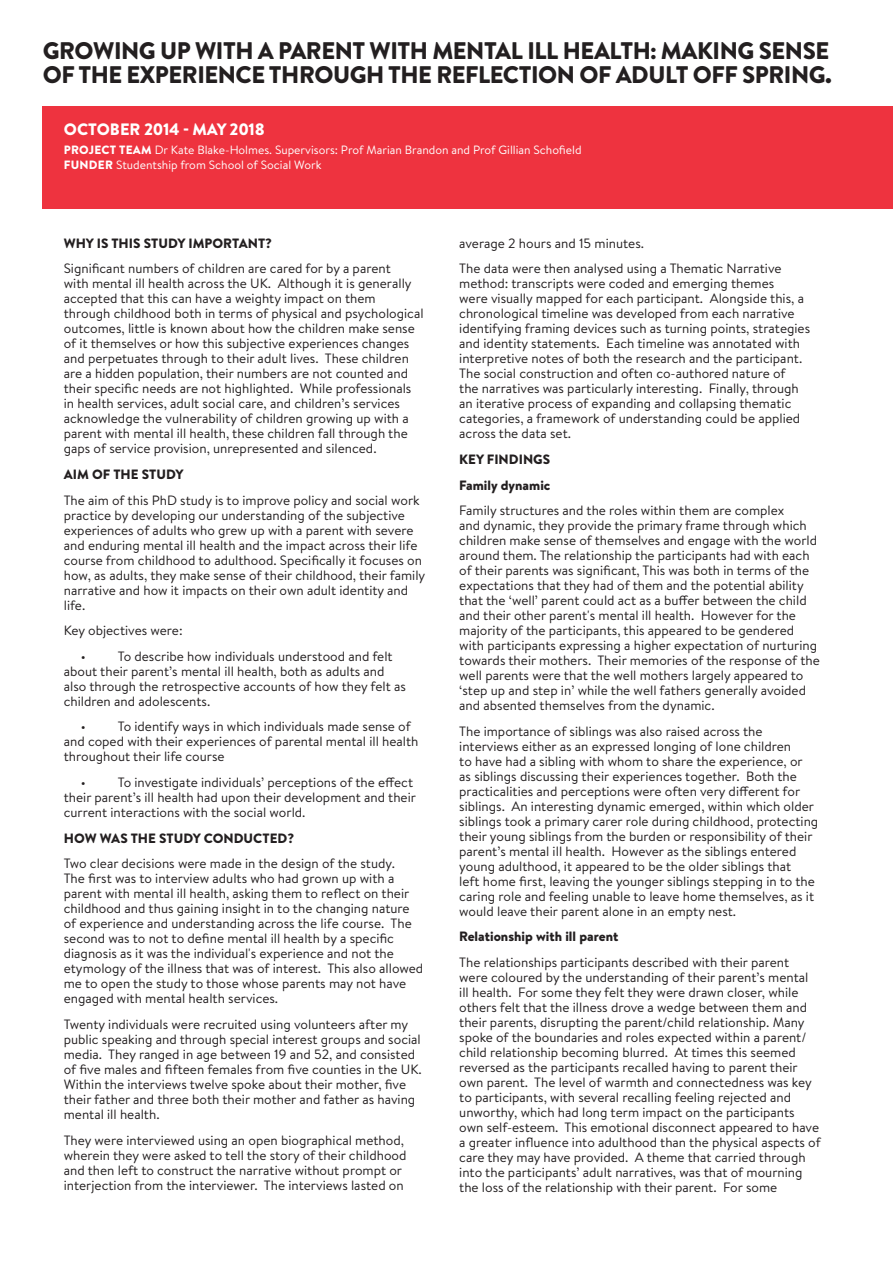
<style>
.page{position:relative;width:893px;height:1263px;background:#fff}
.page>*{position:absolute;margin:0;border:0;box-sizing:border-box;transform-origin:0 0}
.Briefing_title__text{font:900 24px/24px "Brandon Text";letter-spacing:-.02em;color:#231f20}
.Dates{font:900 16.5px "Brandon Text";letter-spacing:-.02em;color:#fff}
.main_text{font:13.5px/15px "Brandon Text";color:#231f20}
.main_text-2{font:900 13.5px "Brandon Text";color:#231f20}
.white_funding_text{font:12px "Brandon Text";color:#fff}
.s1{font-weight:900}
</style>
<div class="page">
<div style="left:43px;top:106px;width:850px;height:102px;background:#ee333f"></div>
<p class="Briefing_title__text" style="left:43px;top:39px;width:791px">GROWING UP WITH A PARENT WITH MENTAL ILL HEALTH: MAKING SENSE<br>OF THE EXPERIENCE THROUGH THE REFLECTION OF ADULT OFF SPRING.</p>
<p class="Dates" style="left:64px;top:117px;width:202px">OCTOBER 2014 - MAY 2018</p>
<p class="white_funding_text" style="left:64px;top:142px;width:519px"><span class="s1">PROJECT TEAM</span> Dr Kate Blake-Holmes. Supervisors: Prof Marian Brandon and Prof Gillian Schofield</p>
<p class="white_funding_text" style="left:64px;top:157px;width:259px"><span class="s1">FUNDER</span> Studentship from School of Social Work</p>
<p class="main_text-2" style="left:64px;top:233px;width:210px">WHY IS THIS STUDY IMPORTANT?</p>
<p class="main_text" style="left:64px;top:261px;width:361px">Significant numbers of children are cared for by a parent<br>with mental ill health across the UK. Although it is generally accepted that this can have a weighty impact on them through childhood both in terms of physical and psychological outcomes, little is known about how the children make sense of it themselves or how this subjective experiences changes and perpetuates through to their adult lives. These children are a hidden population, their numbers are not counted and their specific needs are not highlighted. While professionals in health services, adult social care, and children’s services acknowledge the vulnerability of children growing up with a parent with mental ill health, these children fall through the gaps of service provision, unrepresented and silenced.</p>
<p class="main_text-2" style="left:64px;top:465px;width:121px">AIM OF THE STUDY</p>
<p class="main_text" style="left:64px;top:492px;width:363px">The aim of this PhD study is to improve policy and social work practice by developing our understanding of the subjective experiences of adults who grew up with a parent with severe and enduring mental ill health and the impact across their life course from childhood to adulthood. Specifically it focuses on how, as adults, they make sense of their childhood, their family narrative and how it impacts on their own adult identity and life.</p>
<p class="main_text" style="left:64px;top:622px;width:120px">Key objectives were:</p>
<p class="main_text" style="left:64px;top:648px;width:344px;text-indent:17px">• To describe how individuals understood and felt about their parent’s mental ill health, both as adults and also through the retrospective accounts of how they felt as children and adolescents.</p>
<p class="main_text" style="left:64px;top:719px;width:356px;text-indent:17px">• To identify ways in which individuals made sense of and coped with their experiences of parental mental ill health throughout their life course</p>
<p class="main_text" style="left:64px;top:774px;width:354px;text-indent:17px">• To investigate individuals’ perceptions of the effect their parent’s ill health had upon their development and their current interactions with the social world.</p>
<p class="main_text-2" style="left:64px;top:828px;width:232px">HOW WAS THE STUDY CONDUCTED?</p>
<p class="main_text" style="left:64px;top:856px;width:361px">Two clear decisions were made in the design of the study.<br>The first was to interview adults who had grown up with a parent with mental ill health, asking them to reflect on their childhood and thus gaining insight in to the changing nature of experience and understanding across the life course. The second was to not to define mental ill health by a specific diagnosis as it was the individual's experience and not the etymology of the illness that was of interest. This also allowed me to open the study to those whose parents may not have engaged with mental health services.</p>
<p class="main_text" style="left:64px;top:1016px;width:360px">Twenty individuals were recruited using volunteers after my public speaking and through special interest groups and social media. They ranged in age between 19 and 52, and consisted of five males and fifteen females from five counties in the UK.<br>Within the interviews twelve spoke about their mother, five their father and three both their mother and father as having mental ill health.</p>
<p class="main_text" style="left:64px;top:1132px;width:344px">They were interviewed using an open biographical method, wherein they were asked to tell the story of their childhood and then left to construct the narrative without prompt or interjection from the interviewer. The interviews lasted on</p>
<p class="main_text" style="left:459px;top:235px;width:186px">average 2 hours and 15 minutes.</p>
<p class="main_text" style="left:459px;top:261px;width:352px">The data were then analysed using a Thematic Narrative method: transcripts were coded and emerging themes<br>were visually mapped for each participant. Alongside this, a chronological timeline was developed from each narrative identifying framing devices such as turning points, strategies and identity statements. Each timeline was annotated with interpretive notes of both the research and the participant.<br>The social construction and often co-authored nature of<br>the narratives was particularly interesting. Finally, through an iterative process of expanding and collapsing thematic categories, a framework of understanding could be applied across the data set.</p>
<p class="main_text-2" style="left:459px;top:450px;width:93px">KEY FINDINGS</p>
<p class="main_text-2" style="left:459px;top:475px;width:93px">Family dynamic</p>
<p class="main_text" style="left:459px;top:502px;width:362px">Family structures and the roles within them are complex<br>and dynamic, they provide the primary frame through which children make sense of themselves and engage with the world around them. The relationship the participants had with each of their parents was significant, This was both in terms of the expectations that they had of them and the potential ability that the ‘well’ parent could act as a buffer between the child and their other parent's mental ill health. However for the majority of the participants, this appeared to be gendered with participants expressing a higher expectation of nurturing towards their mothers. Their memories of the response of the well parents were that the well mothers largely appeared to ‘step up and step in’ while the well fathers generally avoided and absented themselves from the dynamic.</p>
<p class="main_text" style="left:459px;top:723px;width:361px">The importance of siblings was also raised across the interviews either as an expressed longing of lone children<br>to have had a sibling with whom to share the experience, or<br>as siblings discussing their experiences together. Both the practicalities and perceptions were often very different for siblings. An interesting dynamic emerged, within which older siblings took a primary carer role during childhood, protecting their young siblings from the burden or responsibility of their parent’s mental ill health. However as the siblings entered young adulthood, it appeared to be the older siblings that<br>left home first, leaving the younger siblings stepping in to the caring role and feeling unable to leave home themselves, as it would leave their parent alone in an empty nest.</p>
<p class="main_text-2" style="left:459px;top:927px;width:161px">Relationship with ill parent</p>
<p class="main_text" style="left:459px;top:954px;width:363px">The relationships participants described with their parent were coloured by the understanding of their parent’s mental ill health. For some they felt they were drawn closer, while others felt that the illness drove a wedge between them and their parents, disrupting the parent/child relationship. Many spoke of the boundaries and roles expected within a parent/ child relationship becoming blurred. At times this seemed reversed as the participants recalled having to parent their own parent. The level of warmth and connectedness was key to participants, with several recalling feeling rejected and unworthy, which had long term impact on the participants own self-esteem. This emotional disconnect appeared to have a greater influence into adulthood than the physical aspects of care they may have provided. A theme that carried through into the participants’ adult narratives, was that of mourning the loss of the relationship with their parent. For some</p>
</div>
